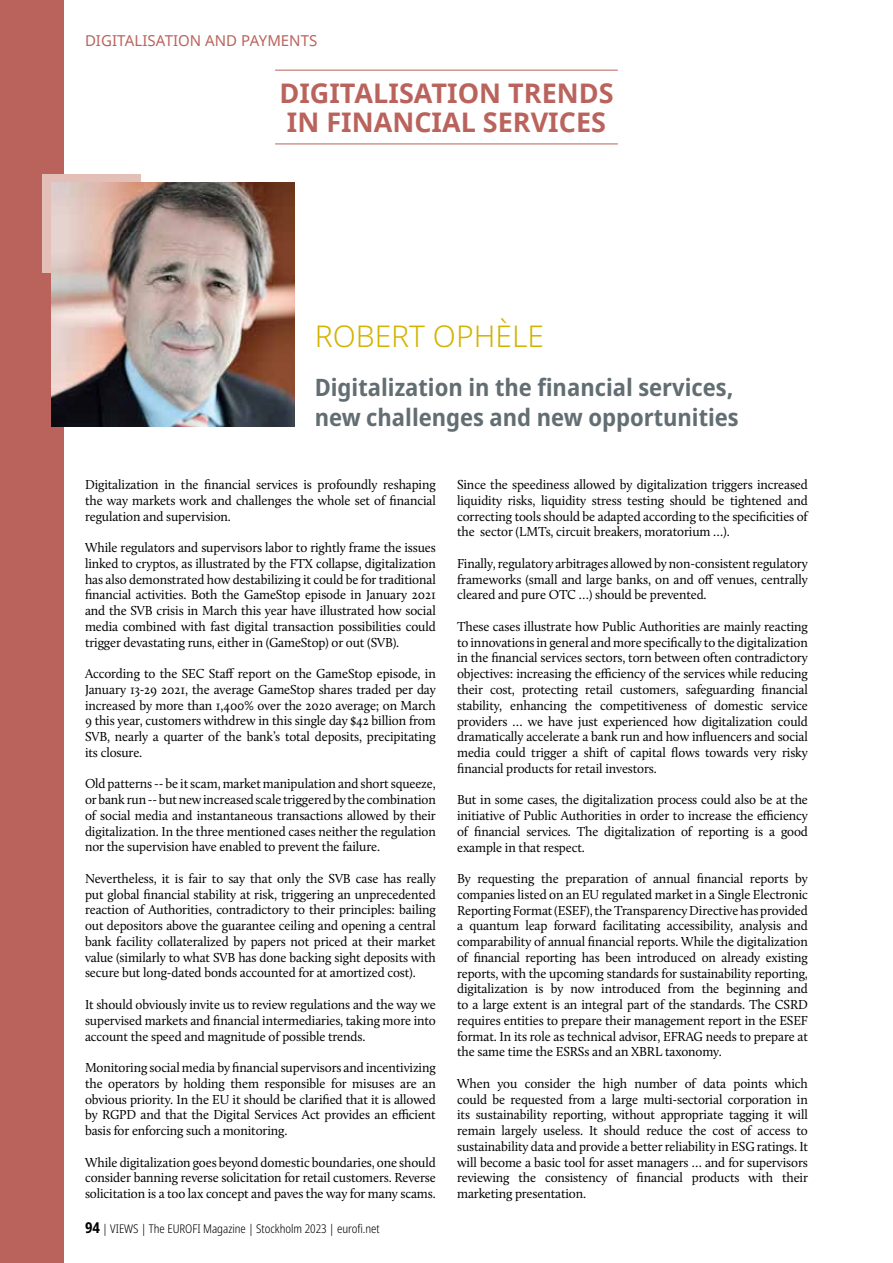
<style>
.page{position:relative;width:893px;height:1263px;background:#fff}
.page>*{position:absolute;margin:0;border:0;box-sizing:border-box;transform-origin:0 0}
.t1{font:300 30px "Noto Sans";color:#d3b400}
.t2{font:700 27px/28.5px "Noto Sans";color:#ba635c}
.t3{font:700 semi-condensed 24px/30px "Noto Sans";color:#636e73}
.t4{font:15px "Noto Sans";color:#ba635c}
.t5{font:13.5px/15.8px "Calluna";letter-spacing:-.01em;color:#000;text-align:justify}
.t6{font:300 condensed 12px "Noto Sans";color:#000}
.s1{font-weight:700;font-size:15px}
</style>
<div class="page">
<div style="left:0;top:0;width:64px;height:1263px;background:#ba635c"></div>
<hr style="left:275px;top:144px;width:343px;height:1px;background:#ba635c">
<hr style="left:275px;top:70px;width:343px;height:1px;background:#ba635c">
<div style="left:43px;top:174px;width:98px;height:98px;background:#e4bfb7"></div>
<img style="left:51px;top:183px;width:243px;height:243px">
<p class="t4" style="left:85px;top:30px;width:234px">DIGITALISATION AND PAYMENTS</p>
<h2 class="t2" style="left:279px;top:80px;width:336px">DIGITALISATION TRENDS<br>IN FINANCIAL SERVICES</h2>
<h1 class="t1" style="left:315px;top:315px;width:231px">ROBERT OPHÈLE</h1>
<h3 class="t3" style="left:315px;top:373px;width:426px">Digitalization in the financial services, new challenges and new opportunities</h3>
<p class="t5" style="left:85px;top:477px;width:352px">Digitalization in the financial services is profoundly reshaping the way markets work and challenges the whole set of financial regulation and supervision.</p>
<p class="t5" style="left:85px;top:540px;width:352px">While regulators and supervisors labor to rightly frame the issues linked to cryptos, as illustrated by the FTX collapse, digitalization has also demonstrated how destabilizing it could be for traditional financial activities. Both the GameStop episode in January 2021 and the SVB crisis in March this year have illustrated how social media combined with fast digital transaction possibilities could trigger devastating runs, either in (GameStop) or out (SVB).</p>
<p class="t5" style="left:85px;top:666px;width:352px">According to the SEC Staff report on the GameStop episode, in January 13-29 2021, the average GameStop shares traded per day increased by more than 1,400% over the 2020 average; on March 9 this year, customers withdrew in this single day $42 billion from SVB, nearly a quarter of the bank’s total deposits, precipitating its closure.</p>
<p class="t5" style="left:85px;top:776px;width:352px">Old patterns -- be it scam, market manipulation and short squeeze, or bank run -- but new increased scale triggered by the combination of social media and instantaneous transactions allowed by their digitalization. In the three mentioned cases neither the regulation nor the supervision have enabled to prevent the failure.</p>
<p class="t5" style="left:85px;top:870px;width:352px">Nevertheless, it is fair to say that only the SVB case has really put global financial stability at risk, triggering an unprecedented reaction of Authorities, contradictory to their principles: bailing out depositors above the guarantee ceiling and opening a central bank facility collateralized by papers not priced at their market value (similarly to what SVB has done backing sight deposits with secure but long-dated bonds accounted for at amortized cost).</p>
<p class="t5" style="left:85px;top:996px;width:352px">It should obviously invite us to review regulations and the way we supervised markets and financial intermediaries, taking more into account the speed and magnitude of possible trends.</p>
<p class="t5" style="left:85px;top:1059px;width:352px">Monitoring social media by financial supervisors and incentivizing the operators by holding them responsible for misuses are an obvious priority. In the EU it should be clarified that it is allowed by RGPD and that the Digital Services Act provides an efficient basis for enforcing such a monitoring.</p>
<p class="t5" style="left:85px;top:1154px;width:352px">While digitalization goes beyond domestic boundaries, one should consider banning reverse solicitation for retail customers. Reverse solicitation is a too lax concept and paves the way for many scams.</p>
<p class="t6" style="left:85px;top:1220px;width:296px"><span class="s1">94</span> | VIEWS | The EUROFI Magazine | Stockholm 2023 | eurofi.net</p>
<p class="t5" style="left:457px;top:477px;width:352px">Since the speediness allowed by digitalization triggers increased liquidity risks, liquidity stress testing should be tightened and correcting tools should be adapted according to the specificities of the sector (LMTs, circuit breakers, moratorium …).</p>
<p class="t5" style="left:457px;top:555px;width:352px">Finally, regulatory arbitrages allowed by non-consistent regulatory frameworks (small and large banks, on and off venues, centrally cleared and pure OTC …) should be prevented.</p>
<p class="t5" style="left:457px;top:618px;width:352px">These cases illustrate how Public Authorities are mainly reacting to innovations in general and more specifically to the digitalization in the financial services sectors, torn between often contradictory objectives: increasing the efficiency of the services while reducing their cost, protecting retail customers, safeguarding financial stability, enhancing the competitiveness of domestic service providers … we have just experienced how digitalization could dramatically accelerate a bank run and how influencers and social media could trigger a shift of capital flows towards very risky financial products for retail investors.</p>
<p class="t5" style="left:457px;top:792px;width:352px">But in some cases, the digitalization process could also be at the initiative of Public Authorities in order to increase the efficiency of financial services. The digitalization of reporting is a good example in that respect.</p>
<p class="t5" style="left:457px;top:870px;width:352px">By requesting the preparation of annual financial reports by companies listed on an EU regulated market in a Single Electronic Reporting Format (ESEF), the Transparency Directive has provided a quantum leap forward facilitating accessibility, analysis and comparability of annual financial reports. While the digitalization of financial reporting has been introduced on already existing reports, with the upcoming standards for sustainability reporting, digitalization is by now introduced from the beginning and to a large extent is an integral part of the standards. The CSRD requires entities to prepare their management report in the ESEF format. In its role as technical advisor, EFRAG needs to prepare at the same time the ESRSs and an XBRL taxonomy.</p>
<p class="t5" style="left:457px;top:1075px;width:352px">When you consider the high number of data points which could be requested from a large multi-sectorial corporation in its sustainability reporting, without appropriate tagging it will remain largely useless. It should reduce the cost of access to sustainability data and provide a better reliability in ESG ratings. It will become a basic tool for asset managers … and for supervisors reviewing the consistency of financial products with their marketing presentation.</p>
</div>
